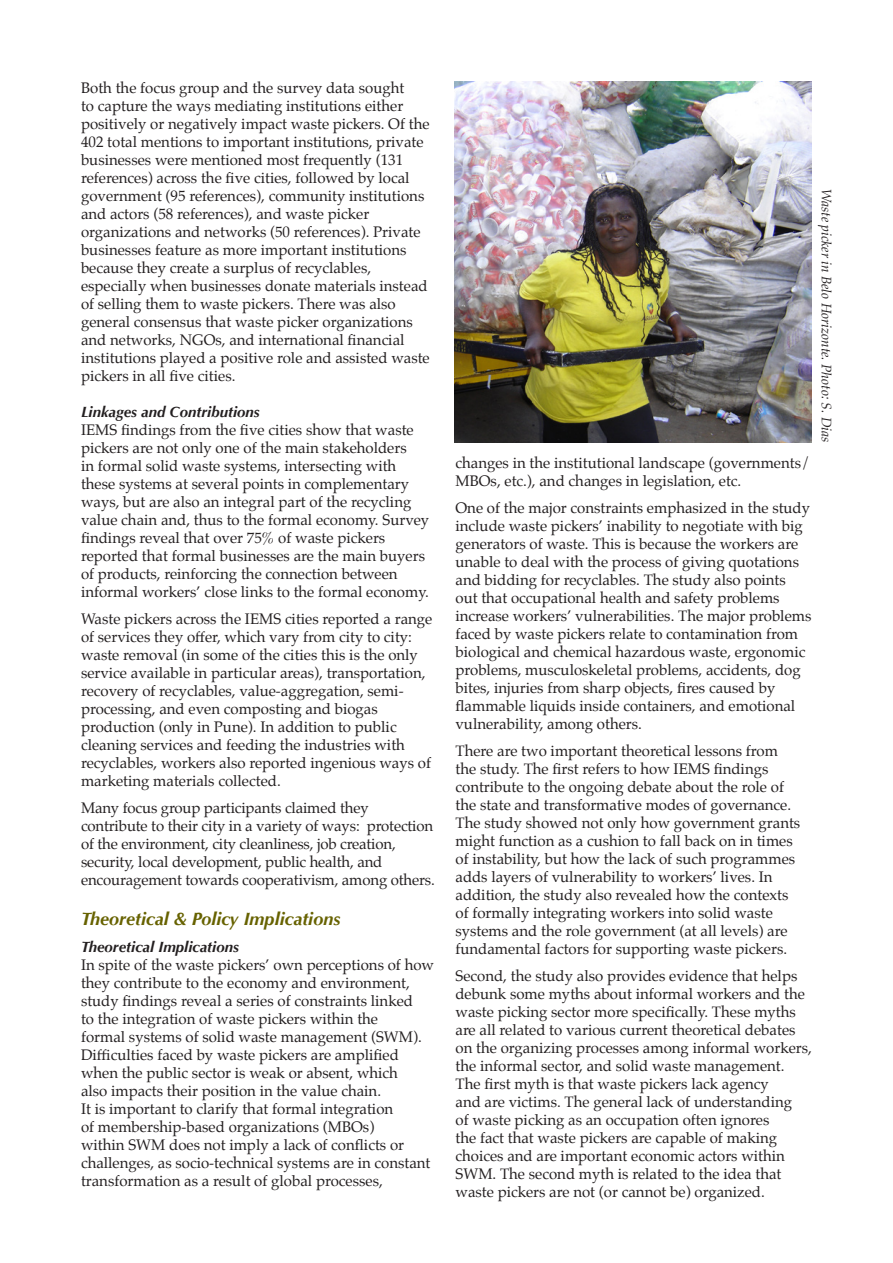
<style>
.page{position:relative;width:893px;height:1263px;background:#fff}
.page>*{position:absolute;margin:0;border:0;box-sizing:border-box;transform-origin:0 0}
.Sub_Heading{font:italic 700 18px "Optima";color:#676200}
.Main_Body_Text{font:15px/18px "Palatino";color:#231f20}
.SubSub_Heading{font:italic 700 15px "Optima";color:#231f20}
.Credit{font:italic 13.5px "Palatino";color:#231f20}
</style>
<div class="page">
<img style="left:455px;top:81px;width:357px;height:361px">
<p class="Main_Body_Text" style="left:81px;top:79px;width:350px">Both the focus group and the survey data sought<br>to capture the ways mediating institutions either positively or negatively impact waste pickers. Of the 402 total mentions to important institutions, private businesses were mentioned most frequently (131 references) across the five cities, followed by local government (95 references), community institutions and actors (58 references), and waste picker organizations and networks (50 references). Private businesses feature as more important institutions because they create a surplus of recyclables, especially when businesses donate materials instead of selling them to waste pickers. There was also general consensus that waste picker organizations and networks, NGOs, and international financial institutions played a positive role and assisted waste pickers in all five cities.</p>
<p class="SubSub_Heading" style="left:81px;top:403px;width:180px">Linkages and Contributions</p>
<p class="Main_Body_Text" style="left:81px;top:421px;width:350px">IEMS findings from the five cities show that waste pickers are not only one of the main stakeholders<br>in formal solid waste systems, intersecting with these systems at several points in complementary ways, but are also an integral part of the recycling value chain and, thus to the formal economy. Survey findings reveal that over 75% of waste pickers reported that formal businesses are the main buyers of products, reinforcing the connection between informal workers’ close links to the formal economy.</p>
<p class="Main_Body_Text" style="left:81px;top:610px;width:353px">Waste pickers across the IEMS cities reported a range of services they offer, which vary from city to city: waste removal (in some of the cities this is the only service available in particular areas), transportation, recovery of recyclables, value-aggregation, semi&shy;processing, and even composting and biogas production (only in Pune). In addition to public cleaning services and feeding the industries with recyclables, workers also reported ingenious ways of marketing materials collected.</p>
<p class="Main_Body_Text" style="left:81px;top:799px;width:355px">Many focus group participants claimed they contribute to their city in a variety of ways: protection of the environment, city cleanliness, job creation, security, local development, public health, and encouragement towards cooperativism, among others.</p>
<p class="Sub_Heading" style="left:81px;top:908px;width:261px">Theoretical &amp; Policy Implications</p>
<p class="SubSub_Heading" style="left:81px;top:938px;width:159px">Theoretical Implications</p>
<p class="Main_Body_Text" style="left:81px;top:956px;width:355px">In spite of the waste pickers’ own perceptions of how they contribute to the economy and environment, study findings reveal a series of constraints linked<br>to the integration of waste pickers within the<br>formal systems of solid waste management (SWM).<br>Difficulties faced by waste pickers are amplified when the public sector is weak or absent, which<br>also impacts their position in the value chain.<br>It is important to clarify that formal integration<br>of membership-based organizations (MBOs)<br>within SWM does not imply a lack of conflicts or challenges, as socio-technical systems are in constant transformation as a result of global processes,</p>
<p class="Credit" style="left:838px;top:189px;width:255px;rotate:90deg">Waste picker in Belo Horizonte. Photo: S. Dias</p>
<p class="Main_Body_Text" style="left:455px;top:454px;width:356px">changes in the institutional landscape (governments/<br>MBOs, etc.), and changes in legislation, etc.</p>
<p class="Main_Body_Text" style="left:455px;top:499px;width:357px">One of the major constraints emphasized in the study include waste pickers’ inability to negotiate with big generators of waste. This is because the workers are unable to deal with the process of giving quotations and bidding for recyclables. The study also points out that occupational health and safety problems increase workers’ vulnerabilities. The major problems faced by waste pickers relate to contamination from biological and chemical hazardous waste, ergonomic problems, musculoskeletal problems, accidents, dog bites, injuries from sharp objects, fires caused by flammable liquids inside containers, and emotional vulnerability, among others.</p>
<p class="Main_Body_Text" style="left:455px;top:742px;width:346px">There are two important theoretical lessons from the study. The first refers to how IEMS findings contribute to the ongoing debate about the role of the state and transformative modes of governance.<br>The study showed not only how government grants might function as a cushion to fall back on in times of instability, but how the lack of such programmes adds layers of vulnerability to workers’ lives. In addition, the study also revealed how the contexts of formally integrating workers into solid waste systems and the role government (at all levels) are fundamental factors for supporting waste pickers.</p>
<p class="Main_Body_Text" style="left:455px;top:967px;width:358px">Second, the study also provides evidence that helps debunk some myths about informal workers and the waste picking sector more specifically. These myths are all related to various current theoretical debates on the organizing processes among informal workers, the informal sector, and solid waste management.<br>The first myth is that waste pickers lack agency<br>and are victims. The general lack of understanding<br>of waste picking as an occupation often ignores<br>the fact that waste pickers are capable of making choices and are important economic actors within SWM. The second myth is related to the idea that waste pickers are not (or cannot be) organized.</p>
</div>
